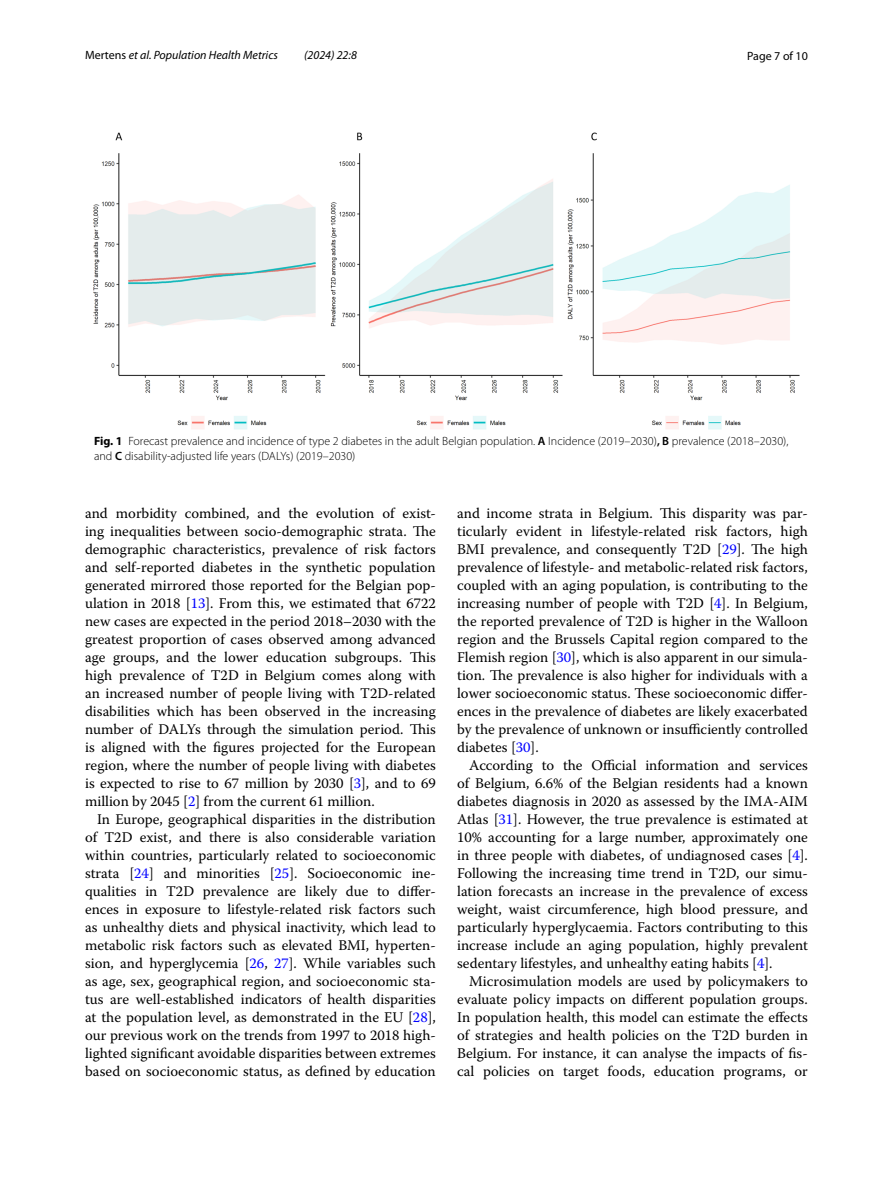
<style>
.page{position:relative;width:893px;height:1187px;background:#fff}
.page>*{position:absolute;margin:0;border:0;box-sizing:border-box;transform-origin:0 0}
.t1{font:14.7px/18px "Warnock Pro";color:#000;text-align:justify}
.t2{font:300 12px/15px "Myriad Pro";color:#000}
.t3{font:italic 12px "Myriad Pro";color:#000}
.t4{font:12px "Myriad Pro";color:#000}
.s1{font-style:normal}
.s2{font-weight:700}
.s3{font-weight:600}
.s4{color:#00f}
</style>
<div class="page">
<img style="left:94px;top:133px;width:705px;height:296px">
<p class="t3" style="left:85px;top:48px;width:194px"><span class="s1">Mertens</span> et al. Population Health Metrics</p>
<p class="t3" style="left:304px;top:48px;width:54px">(2024) 22:8</p>
<p class="t4" style="left:747px;top:48px;width:62px">Page 7 of 10</p>
<p class="t2" style="left:94px;top:433px;width:696px"><span class="s2">Fig. 1</span> Forecast prevalence and incidence of type 2 diabetes in the adult Belgian population. <span class="s3">A</span> Incidence (2019–2030)<span class="s3">, B</span> prevalence (2018–2030), and <span class="s3">C</span> disability-adjusted life years (DALYs) (2019–2030)</p>
<p class="t1" style="left:85px;top:503px;width:352px">and morbidity combined, and the evolution of exist&shy;ing inequalities between socio-demographic strata. The demographic characteristics, prevalence of risk factors and self-reported diabetes in the synthetic population generated mirrored those reported for the Belgian pop&shy;ulation in 2018 [<span class="s4">13</span>]. From this, we estimated that 6722 new cases are expected in the period 2018–2030 with the greatest proportion of cases observed among advanced age groups, and the lower education subgroups. This high prevalence of T2D in Belgium comes along with an increased number of people living with T2D-related disabilities which has been observed in the increasing number of DALYs through the simulation period. This is aligned with the figures projected for the European region, where the number of people living with diabetes is expected to rise to 67 million by 2030 [<span class="s4">3</span>], and to 69 million by 2045 [<span class="s4">2</span>] from the current 61 million.</p>
<p class="t1" style="left:85px;top:809px;width:352px;text-indent:12px">In Europe, geographical disparities in the distribution of T2D exist, and there is also considerable variation within countries, particularly related to socioeconomic strata [<span class="s4">24</span>] and minorities [<span class="s4">25</span>]. Socioeconomic ine&shy;qualities in T2D prevalence are likely due to differ&shy;ences in exposure to lifestyle-related risk factors such as unhealthy diets and physical inactivity, which lead to metabolic risk factors such as elevated BMI, hyperten&shy;sion, and hyperglycemia [<span class="s4">26</span>, <span class="s4">27</span>]. While variables such as age, sex, geographical region, and socioeconomic sta&shy;tus are well-established indicators of health disparities at the population level, as demonstrated in the EU [<span class="s4">28</span>], our previous work on the trends from 1997 to 2018 high&shy;lighted significant avoidable disparities between extremes based on socioeconomic status, as defined by education</p>
<p class="t1" style="left:457px;top:503px;width:352px">and income strata in Belgium. This disparity was par&shy;ticularly evident in lifestyle-related risk factors, high BMI prevalence, and consequently T2D [<span class="s4">29</span>]. The high prevalence of lifestyle- and metabolic-related risk factors, coupled with an aging population, is contributing to the increasing number of people with T2D [<span class="s4">4</span>]. In Belgium, the reported prevalence of T2D is higher in the Walloon region and the Brussels Capital region compared to the Flemish region [<span class="s4">30</span>], which is also apparent in our simula&shy;tion. The prevalence is also higher for individuals with a lower socioeconomic status. These socioeconomic differ&shy;ences in the prevalence of diabetes are likely exacerbated by the prevalence of unknown or insufficiently controlled diabetes [<span class="s4">30</span>].</p>
<p class="t1" style="left:457px;top:755px;width:352px;text-indent:12px">According to the Official information and services of Belgium, 6.6% of the Belgian residents had a known diabetes diagnosis in 2020 as assessed by the IMA-AIM Atlas [<span class="s4">31</span>]. However, the true prevalence is estimated at 10% accounting for a large number, approximately one in three people with diabetes, of undiagnosed cases [<span class="s4">4</span>].<br>Following the increasing time trend in T2D, our simu&shy;lation forecasts an increase in the prevalence of excess weight, waist circumference, high blood pressure, and particularly hyperglycaemia. Factors contributing to this increase include an aging population, highly prevalent sedentary lifestyles, and unhealthy eating habits [<span class="s4">4</span>].</p>
<p class="t1" style="left:457px;top:971px;width:352px;text-indent:12px">Microsimulation models are used by policymakers to evaluate policy impacts on different population groups.<br>In population health, this model can estimate the effects of strategies and health policies on the T2D burden in Belgium. For instance, it can analyse the impacts of fis&shy;cal policies on target foods, education programs, or</p>
</div>
